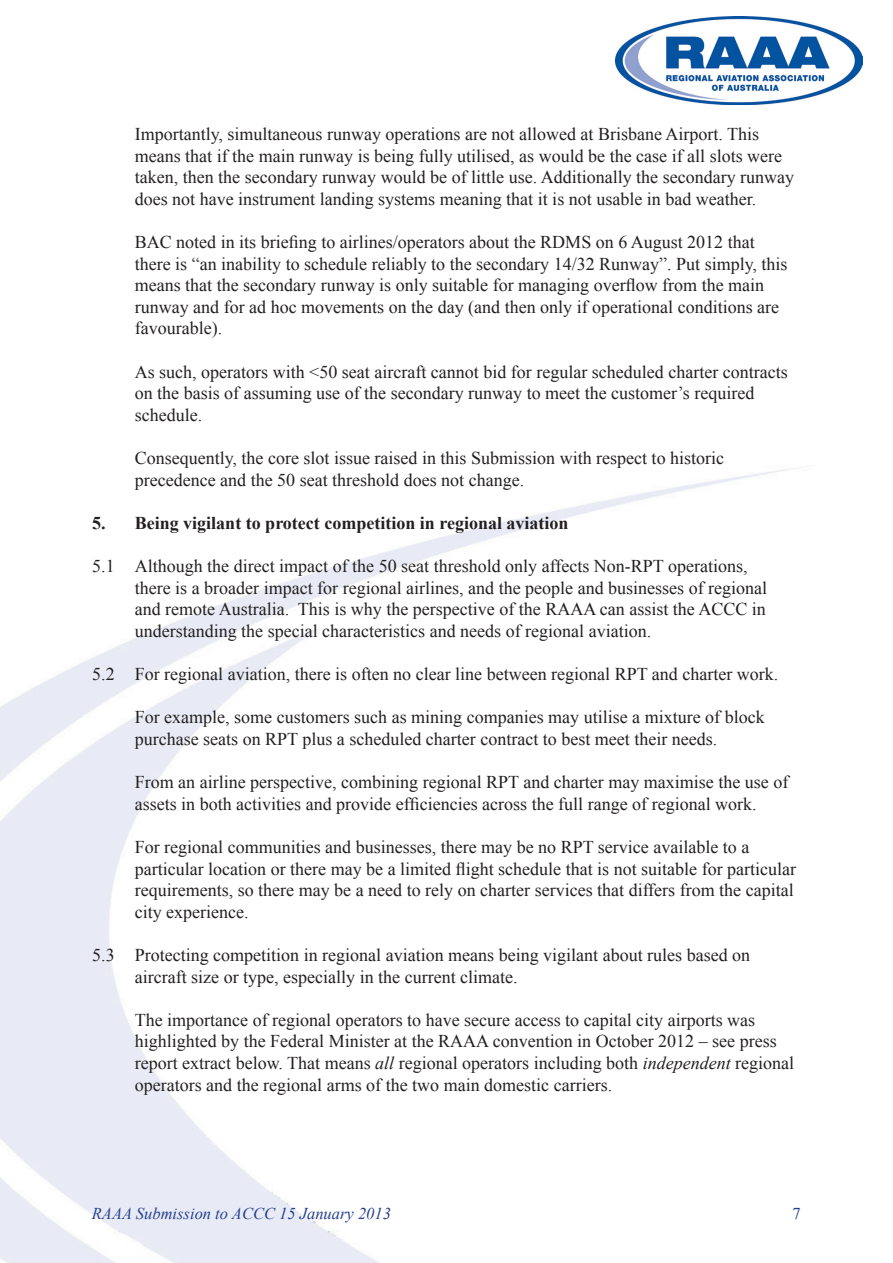
<style>
.page{position:relative;width:893px;height:1263px;background:#fff}
.page>*{position:absolute;margin:0;border:0;box-sizing:border-box;transform-origin:0 0}
.t1{font:18px/21.6px "Times New Roman";color:#231f20}
.t2{font:700 18px "Times New Roman";color:#231f20}
.t3{font:italic 16.5px "Times New Roman";color:#253f8e}
.t4{font:16.5px "Times New Roman";color:#253f8e}
.s1{font-style:italic}
</style>
<div class="page">
<img style="left:616px;top:17px;width:247px;height:88px">
<p class="t1" style="left:135px;top:123px;width:661px">Importantly, simultaneous runway operations are not allowed at Brisbane Airport. This means that if the main runway is being fully utilised, as would be the case if all slots were taken, then the secondary runway would be of little use. Additionally the secondary runway does not have instrument landing systems meaning that it is not usable in bad weather.</p>
<p class="t1" style="left:135px;top:231px;width:654px">BAC noted in its briefing to airlines/operators about the RDMS on 6 August 2012 that there is “an inability to schedule reliably to the secondary 14/32 Runway”. Put simply, this means that the secondary runway is only suitable for managing overflow from the main runway and for ad hoc movements on the day (and then only if operational conditions are favourable).</p>
<p class="t1" style="left:135px;top:361px;width:654px">As such, operators with &lt;50 seat aircraft cannot bid for regular scheduled charter contracts on the basis of assuming use of the secondary runway to meet the customer’s required schedule.</p>
<p class="t1" style="left:135px;top:447px;width:591px">Consequently, the core slot issue raised in this Submission with respect to historic precedence and the 50 seat threshold does not change.</p>
<p class="t2" style="left:92px;top:510px;width:478px">5. Being vigilant to protect competition in regional aviation</p>
<p class="t1" style="left:135px;top:555px;width:634px;text-indent:-43px">5.1 Although the direct impact of the 50 seat threshold only affects Non-RPT operations, there is a broader impact for regional airlines, and the people and businesses of regional and remote Australia. This is why the perspective of the RAAA can assist the ACCC in understanding the special characteristics and needs of regional aviation.</p>
<p class="t1" style="left:92px;top:663px;width:687px">5.2 For regional aviation, there is often no clear line between regional RPT and charter work.</p>
<p class="t1" style="left:135px;top:706px;width:631px">For example, some customers such as mining companies may utilise a mixture of block purchase seats on RPT plus a scheduled charter contract to best meet their needs.</p>
<p class="t1" style="left:135px;top:771px;width:655px">From an airline perspective, combining regional RPT and charter may maximise the use of assets in both activities and provide efficiencies across the full range of regional work.</p>
<p class="t1" style="left:135px;top:836px;width:663px">For regional communities and businesses, there may be no RPT service available to a particular location or there may be a limited flight schedule that is not suitable for particular requirements, so there may be a need to rely on charter services that differs from the capital city experience.</p>
<p class="t1" style="left:135px;top:944px;width:617px;text-indent:-43px">5.3 Protecting competition in regional aviation means being vigilant about rules based on aircraft size or type, especially in the current climate.</p>
<p class="t1" style="left:135px;top:1009px;width:661px">The importance of regional operators to have secure access to capital city airports was highlighted by the Federal Minister at the RAAA convention in October 2012 – see press report extract below. That means <span class="s1">all</span> regional operators including both <span class="s1">independent</span> regional operators and the regional arms of the two main domestic carriers.</p>
<p class="t3" style="left:92px;top:1202px;width:301px">RAAA Submission to ACCC 15 January 2013</p>
<p class="t4" style="left:792px;top:1203px;width:10px">7</p>
</div>
